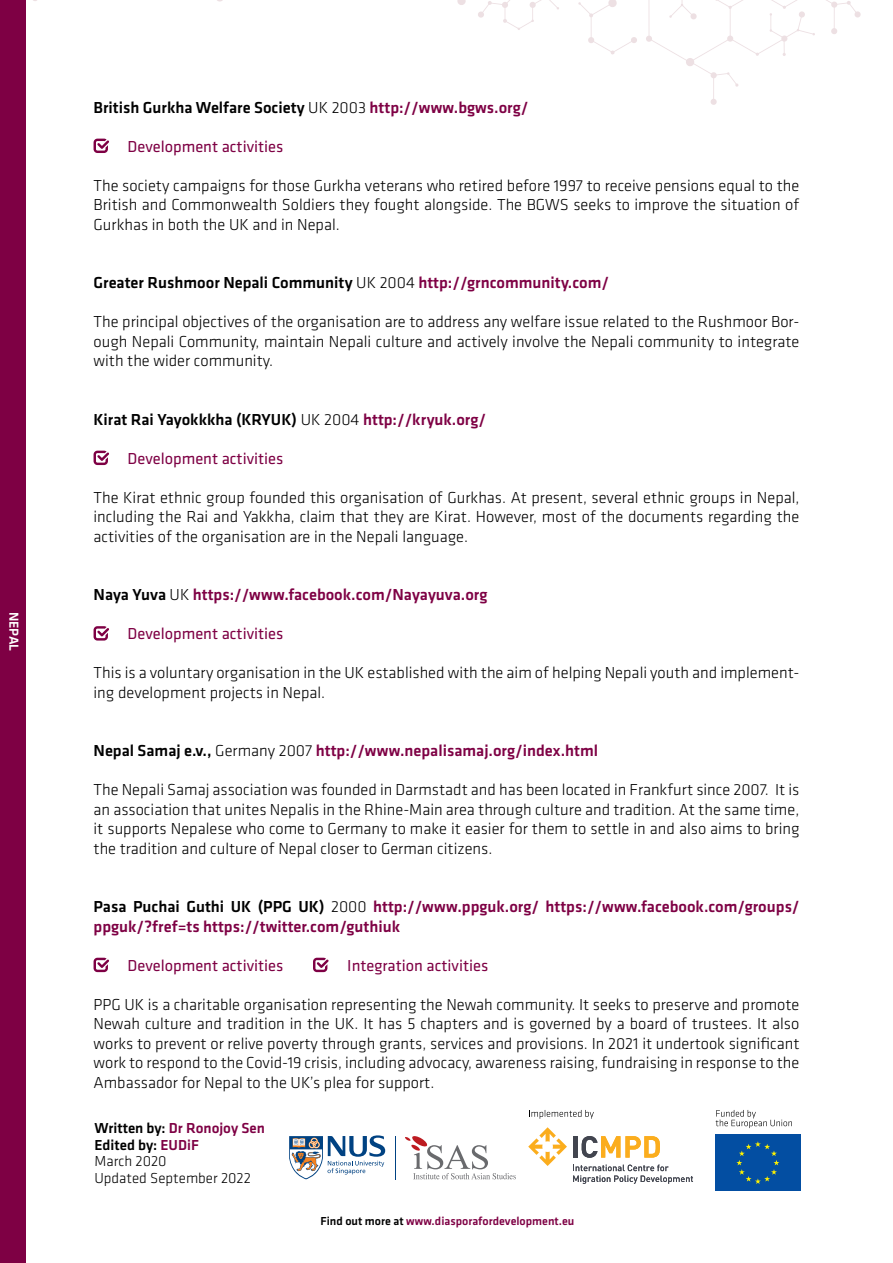
<style>
.page{position:relative;width:893px;height:1263px;background:#fff}
.page>*{position:absolute;margin:0;border:0;box-sizing:border-box;transform-origin:0 0}
.t1{font:300 16.5px/19.5px "Klavika";color:#000;text-align:justify}
.t2{font:500 16.5px/19.5px "Klavika";color:#7e0044}
.t3{font:500 16.5px "Klavika";color:#000}
.t4{font:16.5px "Klavika";color:#7e0044}
.t5{font:300 15px/16.5px "Klavika";color:#000}
.t6{font:500 13.5px "Klavika";color:#fff}
.t7{font:500 12px "Klavika";color:#7e0044}
.s1{font-weight:300}
.s2{color:#7e0044}
.s3{color:#000}
.s4{font-weight:300;color:#000}
.s5{font-weight:500}
.s6{font-weight:500;color:#7e0044}
</style>
<div class="page">
<div style="left:0;top:0;width:26px;height:1263px;background:#7e0044"></div>
<svg style="left:578px;top:0;width:59px;height:55px"></svg>
<svg style="left:457px;top:0;width:102px;height:30px"></svg>
<svg style="left:646px;top:0;width:215px;height:105px"></svg>
<svg style="left:94px;top:139px;width:15px;height:14px"></svg>
<svg style="left:94px;top:451px;width:15px;height:14px"></svg>
<svg style="left:94px;top:626px;width:15px;height:15px"></svg>
<svg style="left:313px;top:958px;width:15px;height:14px"></svg>
<svg style="left:94px;top:958px;width:15px;height:14px"></svg>
<div style="left:715px;top:1134px;width:85px;height:57px;background:#034ea2"></div>
<svg style="left:736px;top:1141px;width:43px;height:43px"></svg>
<svg style="left:716px;top:1110px;width:76px;height:18px"></svg>
<svg style="left:529px;top:1110px;width:65px;height:9px"></svg>
<hr style="left:573px;top:1136px;width:4px;height:21px;background:#42454f">
<svg style="left:582px;top:1136px;width:78px;height:22px"></svg>
<svg style="left:573px;top:1164px;width:120px;height:20px"></svg>
<svg style="left:528px;top:1127px;width:39px;height:39px"></svg>
<svg style="left:289px;top:1135px;width:97px;height:44px"></svg>
<hr style="left:395px;top:1136px;width:1px;height:43px;background:#004282">
<svg style="left:405px;top:1136px;width:111px;height:43px"></svg>
<p class="t6" style="left:23px;top:612px;width:41px;rotate:90deg">NEPAL</p>
<p class="t3" style="left:94px;top:96px;width:436px">British Gurkha Welfare Society <span class="s1">UK 2003</span> <span class="s2">http://www.bgws.org/</span></p>
<p class="t4" style="left:128px;top:135px;width:157px">Development activities</p>
<p class="t1" style="left:94px;top:175px;width:707px">The society campaigns for those Gurkha veterans who retired before 1997 to receive pensions equal to the British and Commonwealth Soldiers they fought alongside. The BGWS seeks to improve the situation of Gurkhas in both the UK and in Nepal.</p>
<p class="t3" style="left:94px;top:271px;width:517px">Greater Rushmoor Nepali Community <span class="s1">UK 2004</span> <span class="s2">http://grncommunity.com/</span></p>
<p class="t1" style="left:94px;top:312px;width:707px">The principal objectives of the organisation are to address any welfare issue related to the Rushmoor Bor&shy;ough Nepali Community, maintain Nepali culture and actively involve the Nepali community to integrate with the wider community.</p>
<p class="t3" style="left:94px;top:408px;width:394px">Kirat Rai Yayokkkha (KRYUK) <span class="s1">UK 2004</span> <span class="s2">http://kryuk.org/</span></p>
<p class="t4" style="left:128px;top:447px;width:157px">Development activities</p>
<p class="t1" style="left:94px;top:487px;width:707px">The Kirat ethnic group founded this organisation of Gurkhas. At present, several ethnic groups in Nepal, including the Rai and Yakkha, claim that they are Kirat. However, most of the documents regarding the activities of the organisation are in the Nepali language.</p>
<p class="t2" style="left:94px;top:584px;width:395px"><span class="s3">Naya Yuva</span> <span class="s4">UK</span> https://www.facebook.com/Nayayuva.org</p>
<p class="t4" style="left:128px;top:623px;width:157px">Development activities</p>
<p class="t1" style="left:94px;top:663px;width:707px">This is a voluntary organisation in the UK established with the aim of helping Nepali youth and implement&shy;ing development projects in Nepal.</p>
<p class="t2" style="left:94px;top:740px;width:506px"><span class="s3">Nepal Samaj e.v.,</span> <span class="s4">Germany 2007</span> http://www.nepalisamaj.org/index.html</p>
<p class="t1" style="left:94px;top:780px;width:707px">The Nepali Samaj association was founded in Darmstadt and has been located in Frankfurt since 2007. It is an association that unites Nepalis in the Rhine-Main area through culture and tradition. At the same time, it supports Nepalese who come to Germany to make it easier for them to settle in and also aims to bring the tradition and culture of Nepal closer to German citizens.</p>
<p class="t2" style="left:94px;top:896px;width:707px"><span class="s3">Pasa Puchai Guthi UK (PPG UK)</span> <span class="s4">2000</span> http://www.ppguk.org/ https://www.facebook.com/groups/ ppguk/?fref=ts https://twitter.com/guthiuk</p>
<p class="t4" style="left:128px;top:954px;width:157px">Development activities</p>
<p class="t4" style="left:347px;top:954px;width:143px">Integration activities</p>
<p class="t1" style="left:94px;top:994px;width:707px">PPG UK is a charitable organisation representing the Newah community. It seeks to preserve and promote Newah culture and tradition in the UK. It has 5 chapters and is governed by a board of trustees. It also works to prevent or relive poverty through grants, services and provisions. In 2021 it undertook significant work to respond to the Covid-19 crisis, including advocacy, awareness raising, fundraising in response to the Ambassador for Nepal to the UK’s plea for support.</p>
<p class="t5" style="left:94px;top:1120px;width:172px"><span class="s5">Written by:</span> <span class="s6">Dr Ronojoy Sen<br></span><span class="s5">Edited by:</span> <span class="s6">EUDiF<br></span>March 2020<br>Updated September 2022</p>
<p class="t7" style="left:320px;top:1213px;width:255px"><span class="s3">Find out more at</span> www.diasporafordevelopment.eu</p>
</div>
